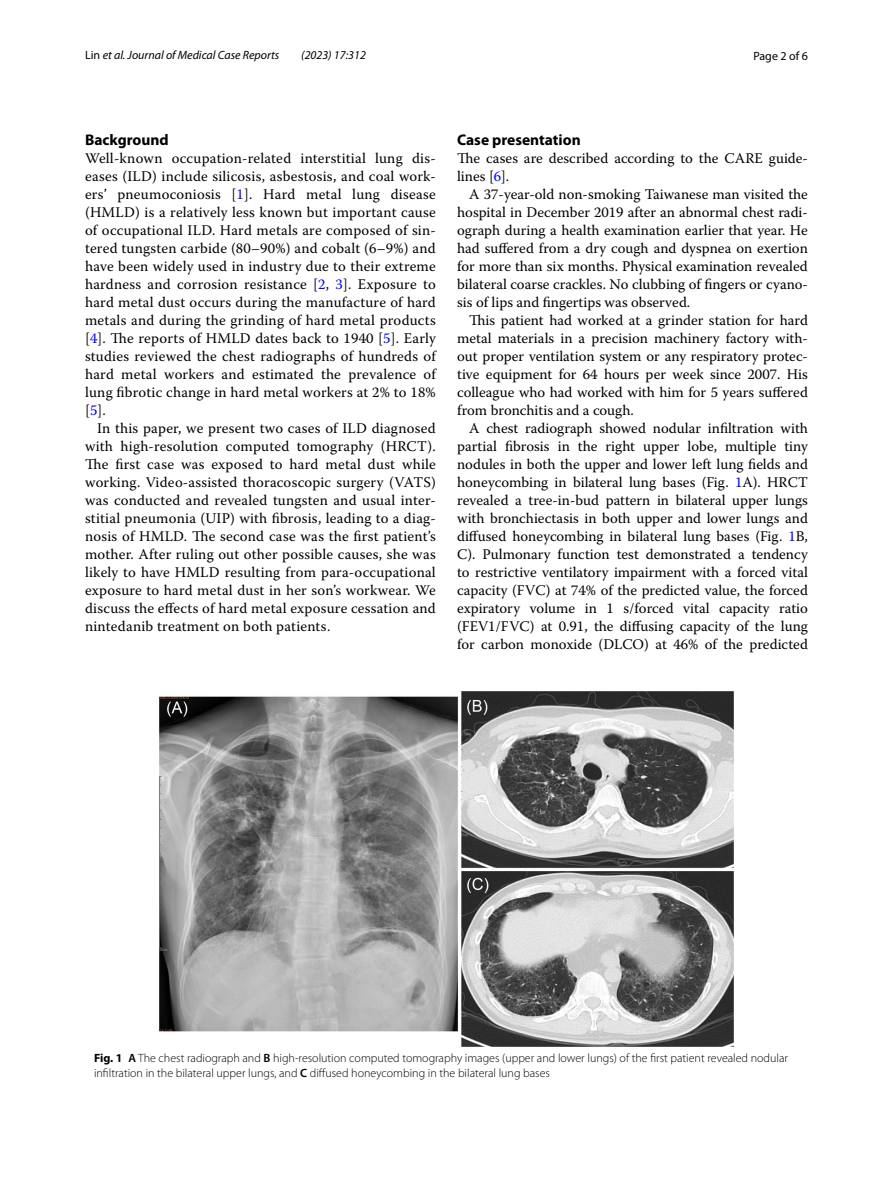
<style>
.page{position:relative;width:893px;height:1187px;background:#fff}
.page>*{position:absolute;margin:0;border:0;box-sizing:border-box;transform-origin:0 0}
.t1{font:700 15.45px "Myriad Pro";color:#000}
.t2{font:14.7px/18px "Warnock Pro";letter-spacing:.005em;color:#000;text-align:justify}
.t3{font:300 12px/15px "Myriad Pro";color:#000}
.t4{font:italic 12px "Myriad Pro";color:#000}
.t5{font:12px "Myriad Pro";color:#000}
.s1{font-style:normal}
.s2{color:#00f}
.s3{font-weight:700}
.s4{font-weight:600}
</style>
<div class="page">
<img style="left:160px;top:691px;width:573px;height:355px">
<p class="t4" style="left:85px;top:48px;width:196px"><span class="s1">Lin</span> et al. Journal of Medical Case Reports</p>
<p class="t4" style="left:301px;top:48px;width:66px">(2023) 17:312</p>
<p class="t5" style="left:753px;top:48px;width:56px">Page 2 of 6</p>
<p class="t1" style="left:85px;top:129px;width:85px">Background</p>
<p class="t2" style="left:85px;top:148px;width:352px">Well-known occupation-related interstitial lung dis&shy;eases (ILD) include silicosis, asbestosis, and coal work&shy;ers’ pneumoconiosis [<span class="s2">1</span>]. Hard metal lung disease (HMLD) is a relatively less known but important cause of occupational ILD. Hard metals are composed of sin&shy;tered tungsten carbide (80–90%) and cobalt (6–9%) and have been widely used in industry due to their extreme hardness and corrosion resistance [<span class="s2">2</span>, <span class="s2">3</span>]. Exposure to hard metal dust occurs during the manufacture of hard metals and during the grinding of hard metal products [<span class="s2">4</span>]. The reports of HMLD dates back to 1940 [<span class="s2">5</span>]. Early studies reviewed the chest radiographs of hundreds of hard metal workers and estimated the prevalence of lung fibrotic change in hard metal workers at 2% to 18% [<span class="s2">5</span>].</p>
<p class="t2" style="left:85px;top:418px;width:352px;text-indent:12px">In this paper, we present two cases of ILD diagnosed with high-resolution computed tomography (HRCT).<br>The first case was exposed to hard metal dust while working. Video-assisted thoracoscopic surgery (VATS) was conducted and revealed tungsten and usual inter&shy;stitial pneumonia (UIP) with fibrosis, leading to a diag&shy;nosis of HMLD. The second case was the first patient’s mother. After ruling out other possible causes, she was likely to have HMLD resulting from para-occupational exposure to hard metal dust in her son’s workwear. We discuss the effects of hard metal exposure cessation and nintedanib treatment on both patients.</p>
<p class="t1" style="left:457px;top:129px;width:125px">Case presentation</p>
<p class="t2" style="left:457px;top:148px;width:352px">The cases are described according to the CARE guide&shy;lines [<span class="s2">6</span>].</p>
<p class="t2" style="left:457px;top:184px;width:352px;text-indent:12px">A 37-year-old non-smoking Taiwanese man visited the hospital in December 2019 after an abnormal chest radi&shy;ograph during a health examination earlier that year. He had suffered from a dry cough and dyspnea on exertion for more than six months. Physical examination revealed bilateral coarse crackles. No clubbing of fingers or cyano&shy;sis of lips and fingertips was observed.</p>
<p class="t2" style="left:457px;top:310px;width:352px;text-indent:12px">This patient had worked at a grinder station for hard metal materials in a precision machinery factory with&shy;out proper ventilation system or any respiratory protec&shy;tive equipment for 64 hours per week since 2007. His colleague who had worked with him for 5 years suffered from bronchitis and a cough.</p>
<p class="t2" style="left:457px;top:418px;width:352px;text-indent:12px">A chest radiograph showed nodular infiltration with partial fibrosis in the right upper lobe, multiple tiny nodules in both the upper and lower left lung fields and honeycombing in bilateral lung bases (Fig. <span class="s2">1</span>A). HRCT revealed a tree-in-bud pattern in bilateral upper lungs with bronchiectasis in both upper and lower lungs and diffused honeycombing in bilateral lung bases (Fig. <span class="s2">1</span>B, C). Pulmonary function test demonstrated a tendency to restrictive ventilatory impairment with a forced vital capacity (FVC) at 74% of the predicted value, the forced expiratory volume in 1 s/forced vital capacity ratio (FEV1/FVC) at 0.91, the diffusing capacity of the lung for carbon monoxide (DLCO) at 46% of the predicted</p>
<p class="t3" style="left:94px;top:1050px;width:695px"><span class="s3">Fig. 1</span> <span class="s4">A</span> The chest radiograph and <span class="s4">B</span> high-resolution computed tomography images (upper and lower lungs) of the first patient revealed nodular infiltration in the bilateral upper lungs, and <span class="s4">C</span> diffused honeycombing in the bilateral lung bases</p>
</div>
